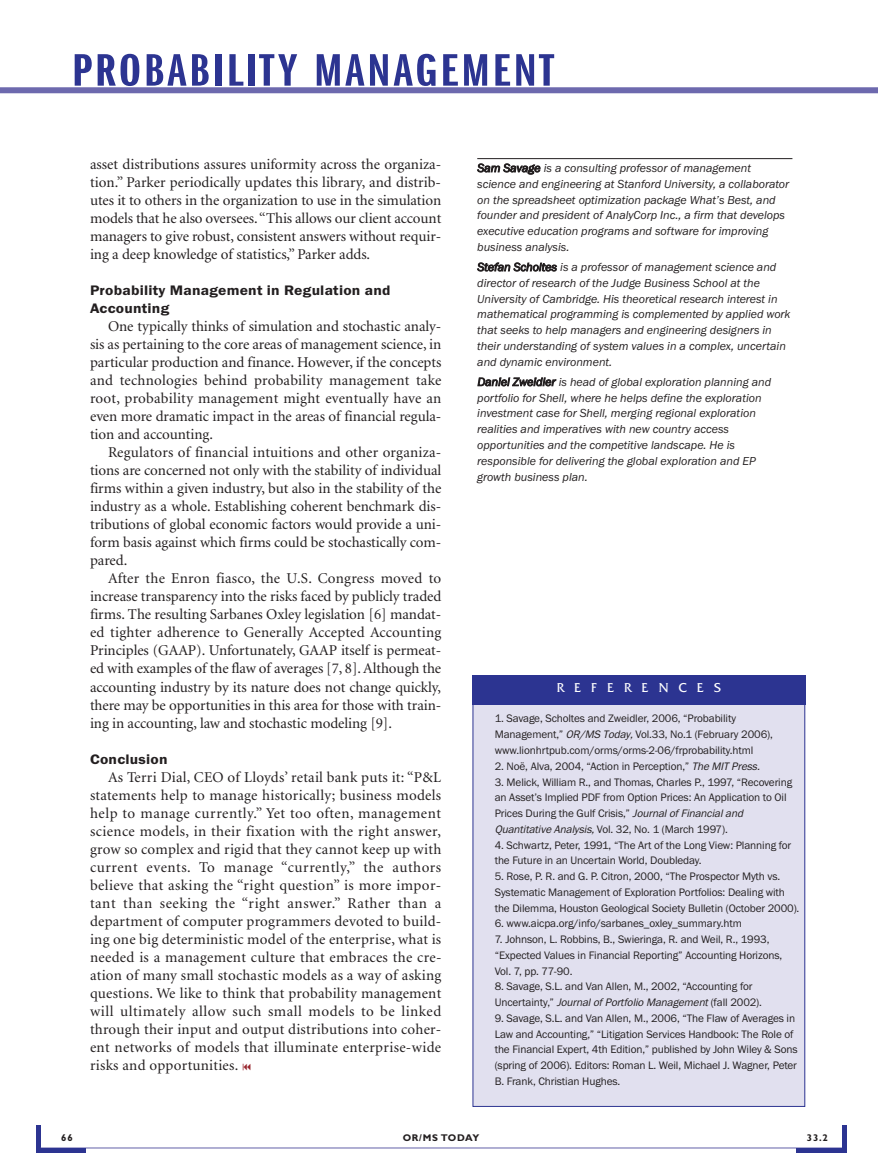
<style>
.page{position:relative;width:878px;height:1175px;background:#fff}
.page>*{position:absolute;margin:0;border:0;box-sizing:border-box;transform-origin:0 0}
.t1{font:47.25px "Franklin Gothic Itc D Demi Extra Compressed";letter-spacing:.045em;color:#2c3491;scale:1.32 1}
.t2{font:15px/18px "Minion";letter-spacing:-.005em;color:#231f20;text-align:justify}
.t3{font:600 14.25px/18px "Franklin Gothic Itc T";letter-spacing:.015em;color:#231f20;scale:1.09 1}
.t4{font:13.5px "Friz Quadrata";letter-spacing:.75em;color:#fff}
.t5{font:italic 12px/15.8px "Franklin Gothic Itc T";color:#231f20}
.t6{font:11.25px/15.8px "Franklin Gothic Itc T";letter-spacing:-.01em;color:#231f20}
.t7{font:700 9.75px "Gill Sans";letter-spacing:.045em;color:#231f20}
.t8{font:700 9.75px "Gill Sans";letter-spacing:.075em;color:#231f20}
.s1{font-style:italic}
</style>
<div class="page">
<hr style="left:477px;top:158px;width:315px;height:1px;background:#231f20">
<hr style="left:36px;top:1125px;width:4px;height:27px;background:#2c3491">
<hr style="left:842px;top:1125px;width:4px;height:27px;background:#2c3491">
<hr style="left:40px;top:1147px;width:802px;height:1px;background:#6361a9">
<hr style="left:796px;top:1148px;width:46px;height:4px;background:#2c3491">
<hr style="left:40px;top:1148px;width:46px;height:4px;background:#2c3491">
<div style="left:473px;top:677px;width:331px;height:429px;background:#e1e0ef"></div>
<div style="left:472px;top:675px;width:333px;height:30px;background:#2c3491"></div>
<div style="left:0;top:87px;width:878px;height:6px;background:#6d69ae"></div>
<h1 class="t1" style="left:72px;top:42px;width:366px">PROBABILITY MANAGEMENT</h1>
<p class="t2" style="left:90px;top:157px;width:353px">asset distributions assures uniformity across the organiza&shy;tion.” Parker periodically updates this library, and distrib&shy;utes it to others in the organization to use in the simulation models that he also oversees.“This allows our client account managers to give robust, consistent answers without requir&shy;ing a deep knowledge of statistics,” Parker adds.</p>
<p class="t3" style="left:90px;top:281px;width:277px">Probability Management in Regulation and<br>Accounting</p>
<p class="t2" style="left:90px;top:319px;width:353px;text-indent:18px">One typically thinks of simulation and stochastic analy&shy;sis as pertaining to the core areas of management science, in particular production and finance. However, if the concepts and technologies behind probability management take root, probability management might eventually have an even more dramatic impact in the areas of financial regula&shy;tion and accounting.</p>
<p class="t2" style="left:90px;top:445px;width:353px;text-indent:18px">Regulators of financial intuitions and other organiza&shy;tions are concerned not only with the stability of individual firms within a given industry, but also in the stability of the industry as a whole. Establishing coherent benchmark dis&shy;tributions of global economic factors would provide a uni&shy;form basis against which firms could be stochastically com&shy;pared.</p>
<p class="t2" style="left:90px;top:571px;width:353px;text-indent:18px">After the Enron fiasco, the U.S. Congress moved to increase transparency into the risks faced by publicly traded firms. The resulting Sarbanes Oxley legislation [6] mandat&shy;ed tighter adherence to Generally Accepted Accounting Principles (GAAP). Unfortunately, GAAP itself is permeat&shy;ed with examples of the flaw of averages [7, 8]. Although the accounting industry by its nature does not change quickly, there may be opportunities in this area for those with train&shy;ing in accounting, law and stochastic modeling [9].</p>
<p class="t3" style="left:90px;top:749px;width:73px">Conclusion</p>
<p class="t2" style="left:90px;top:769px;width:353px;text-indent:18px">As Terri Dial, CEO of Lloyds’ retail bank puts it: “P&amp;L statements help to manage historically; business models help to manage currently.” Yet too often, management science models, in their fixation with the right answer, grow so complex and rigid that they cannot keep up with current events. To manage “currently,” the authors believe that asking the “right question” is more impor&shy;tant than seeking the “right answer.” Rather than a department of computer programmers devoted to build&shy;ing one big deterministic model of the enterprise, what is needed is a management culture that embraces the cre&shy;ation of many small stochastic models as a way of asking questions. We like to think that probability management will ultimately allow such small models to be linked through their input and output distributions into coher&shy;ent networks of models that illuminate enterprise-wide risks and opportunities.</p>
<p class="t5" style="left:477px;top:160px;width:313px">Sam Savage is a consulting professor of management science and engineering at Stanford University, a collaborator on the spreadsheet optimization package What’s Best, and founder and president of AnalyCorp Inc., a firm that develops executive education programs and software for improving business analysis.</p>
<p class="t5" style="left:477px;top:259px;width:315px">Stefan Scholtes is a professor of management science and director of research of the Judge Business School at the University of Cambridge. His theoretical research interest in mathematical programming is complemented by applied work that seeks to help managers and engineering designers in their understanding of system values in a complex, uncertain and dynamic environment.</p>
<p class="t5" style="left:477px;top:374px;width:295px">Daniel Zweidler is head of global exploration planning and portfolio for Shell, where he helps define the exploration investment case for Shell, merging regional exploration realities and imperatives with new country access opportunities and the competitive landscape. He is responsible for delivering the global exploration and EP growth business plan.</p>
<p class="t4" style="left:556px;top:679px;width:166px">REFERENCES</p>
<p class="t6" style="left:494px;top:710px;width:280px">1. Savage, Scholtes and Zweidler, 2006, “Probability<br>Management,” <span class="s1">OR/MS Today,</span>Vol.33, No.1 (February 2006), www.lionhrtpub.com/orms/orms-2-06/frprobability.html</p>
<p class="t6" style="left:494px;top:758px;width:268px">2. Noë, Alva, 2004, “Action in Perception,” <span class="s1">The MIT Press.</span></p>
<p class="t6" style="left:494px;top:773px;width:299px">3. Melick, William R., and Thomas, Charles P., 1997, “Recovering an Asset’s Implied PDF from Option Prices: An Application to Oil Prices During the Gulf Crisis,” <span class="s1">Journal of Financial and Quantitative Analysis,</span>Vol. 32, No. 1 (March 1997).</p>
<p class="t6" style="left:494px;top:836px;width:298px">4. Schwartz, Peter, 1991, “The Art of the Long View: Planning for the Future in an Uncertain World, Doubleday.</p>
<p class="t6" style="left:494px;top:868px;width:306px">5. Rose, P. R. and G. P. Citron, 2000, “The Prospector Myth vs.<br>Systematic Management of Exploration Portfolios: Dealing with the Dilemma, Houston Geological Society Bulletin (October 2000).</p>
<p class="t6" style="left:494px;top:915px;width:249px">6. www.aicpa.org/info/sarbanes_oxley_summary.htm</p>
<p class="t6" style="left:494px;top:931px;width:289px">7. Johnson, L. Robbins, B., Swieringa, R. and Weil, R., 1993, “Expected Values in Financial Reporting” Accounting Horizons,<br>Vol. 7, pp. 77-90.</p>
<p class="t6" style="left:494px;top:978px;width:269px">8. Savage, S.L. and Van Allen, M., 2002, “Accounting for<br>Uncertainty,” <span class="s1">Journal of Portfolio Management</span> (fall 2002).</p>
<p class="t6" style="left:494px;top:1010px;width:304px">9. Savage, S.L. and Van Allen, M., 2006, “The Flaw of Averages in Law and Accounting,” “Litigation Services Handbook: The Role of the Financial Expert, 4th Edition,” published by John Wiley &amp; Sons (spring of 2006). Editors: Roman L. Weil, Michael J. Wagner, Peter B. Frank, Christian Hughes.</p>
<p class="t8" style="left:61px;top:1134px;width:13px">66</p>
<p class="t7" style="left:402px;top:1134px;width:78px">OR/MS TODAY</p>
<p class="t8" style="left:807px;top:1134px;width:22px">33.2</p>
</div>
